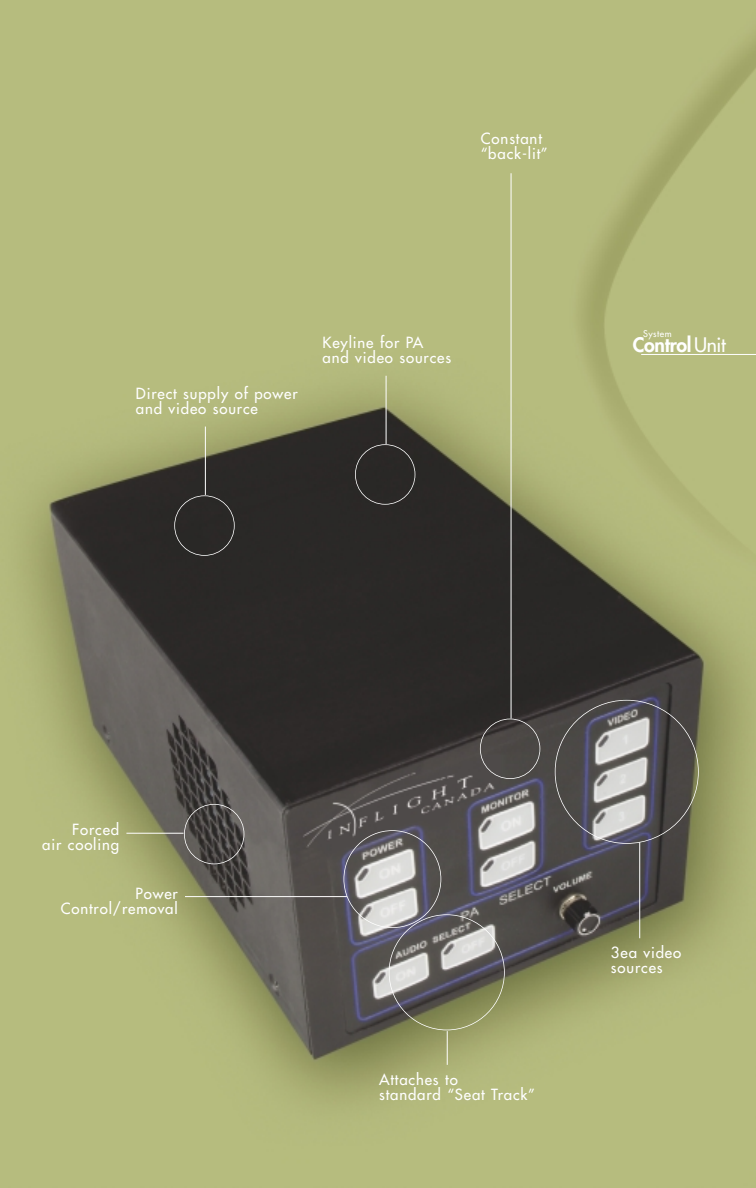
<style>
.page{position:relative;width:756px;height:1188px;background:#fff}
.page>*{position:absolute;margin:0;border:0;box-sizing:border-box;transform-origin:0 0}
.t1{font:800 19.5px "Futura";letter-spacing:-.015em;color:#fff}
.t2{font:15px/15px "Futura";letter-spacing:.06em;color:#fff}
.t3{font:9px "Futura";letter-spacing:.06em;color:#fff}
.s1{font-weight:400}
</style>
<div class="page">
<img style="left:0;top:0;width:756px;height:1188px">
<hr style="left:641px;top:354px;width:115px;height:1px;background:#fff">
<div style="left:184px;top:804px;width:60px;height:60px;border:2px solid #fff;border-radius:50%"></div>
<hr style="left:126px;top:833px;width:58px;height:1px;background:#fff">
<div style="left:344px;top:830px;width:97px;height:98px;border:2px solid #fff;border-radius:50%"></div>
<hr style="left:185px;top:896px;width:162px;height:1px;background:#fff">
<div style="left:389px;top:914px;width:116px;height:116px;border:2px solid #fff;border-radius:50%"></div>
<hr style="left:447px;top:1031px;width:1px;height:34px;background:#fff">
<hr style="left:639px;top:842px;width:1px;height:96px;background:#fff">
<div style="left:480px;top:719px;width:60px;height:60px;border:2px solid #fff;border-radius:50%"></div>
<hr style="left:511px;top:173px;width:1px;height:546px;background:#fff">
<div style="left:174px;top:495px;width:61px;height:61px;border:2px solid #fff;border-radius:50%"></div>
<hr style="left:205px;top:427px;width:1px;height:68px;background:#fff">
<div style="left:355px;top:444px;width:60px;height:61px;border:2px solid #fff;border-radius:50%"></div>
<hr style="left:386px;top:376px;width:1px;height:68px;background:#fff">
<p class="t2" style="left:481px;top:132px;width:68px">Constant “back-lit”</p>
<p class="t2" style="left:136px;top:387px;width:163px">Direct supply of power and video source</p>
<p class="t2" style="left:323px;top:336px;width:130px">Keyline for PA and video sources</p>
<p class="t3" style="left:643px;top:329px;width:30px">System</p>
<h1 class="t1" style="left:633px;top:335px;width:95px">Control<span class="s1">Unit</span></h1>
<p class="t2" style="left:42px;top:823px;width:78px;text-align:right">Forced<br>air cooling</p>
<p class="t2" style="left:61px;top:887px;width:119px;text-align:right">Power<br>Control/removal</p>
<p class="t2" style="left:379px;top:1073px;width:157px">Attaches to<br>standard “Seat Track”</p>
<p class="t2" style="left:611px;top:946px;width:72px">3ea video sources</p>
</div>
